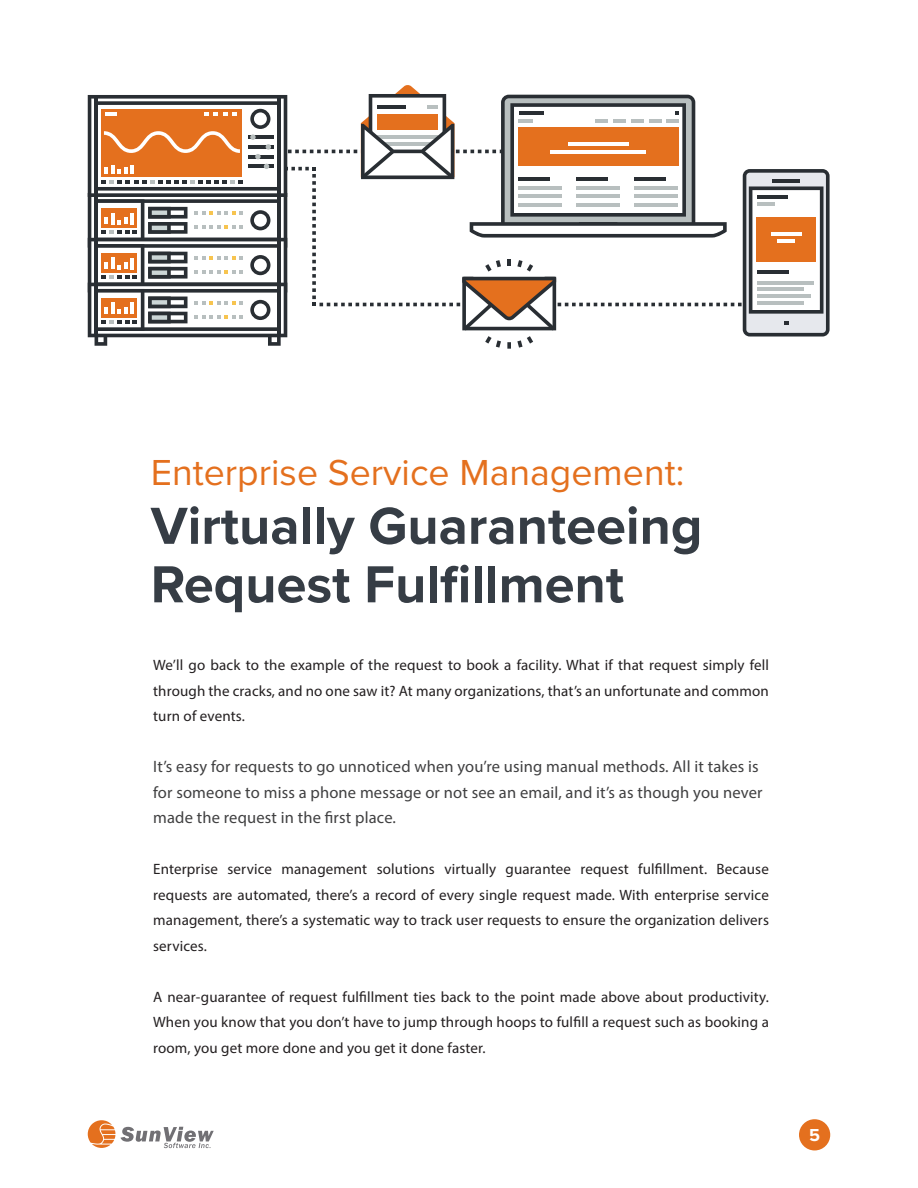
<style>
.page{position:relative;width:918px;height:1188px;background:#fff}
.page>*{position:absolute;margin:0;border:0;box-sizing:border-box;transform-origin:0 0}
.t1{font:700 54px "Proxima Nova";color:#363d45}
.t2{font:37.5px "Proxima Nova";color:#e4701e}
.t3{font:700 18px "Proxima Nova";color:#fff}
.t4{font:16.5px/25.5px "Myriad Pro";letter-spacing:.01em;color:#404041}
.t5{font:15px/25.5px "Myriad Pro";letter-spacing:.01em;color:#231f20;text-align:justify}
</style>
<div class="page">
<svg style="left:121px;top:1127px;width:93px;height:21px"></svg>
<svg style="left:88px;top:1120px;width:27px;height:28px"></svg>
<div style="left:799px;top:1119px;width:31px;height:31px;background:#e4701e;border-radius:50%"></div>
<svg style="left:88px;top:85px;width:742px;height:264px"></svg>
<p class="t2" style="left:151px;top:445px;width:535px">Enterprise Service Management:</p>
<p class="t1" style="left:151px;top:486px;width:553px">Virtually Guaranteeing</p>
<p class="t1" style="left:151px;top:544px;width:475px">Request Fulfillment</p>
<p class="t5" style="left:153px;top:652px;width:617px">We’ll go back to the example of the request to book a facility. What if that request simply fell through the cracks, and no one saw it? At many organizations, that’s an unfortunate and common turn of events.</p>
<p class="t4" style="left:153px;top:754px;width:611px">It’s easy for requests to go unnoticed when you’re using manual methods. All it takes is for someone to miss a phone message or not see an email, and it’s as though you never made the request in the first place.</p>
<p class="t5" style="left:153px;top:856px;width:617px">Enterprise service management solutions virtually guarantee request fulfillment. Because requests are automated, there’s a record of every single request made. With enterprise service management, there’s a systematic way to track user requests to ensure the organization delivers services.</p>
<p class="t5" style="left:153px;top:984px;width:617px">A near-guarantee of request fulfillment ties back to the point made above about productivity.<br>When you know that you don’t have to jump through hoops to fulfill a request such as booking a room, you get more done and you get it done faster.</p>
<p class="t3" style="left:809px;top:1121px;width:12px">5</p>
</div>
